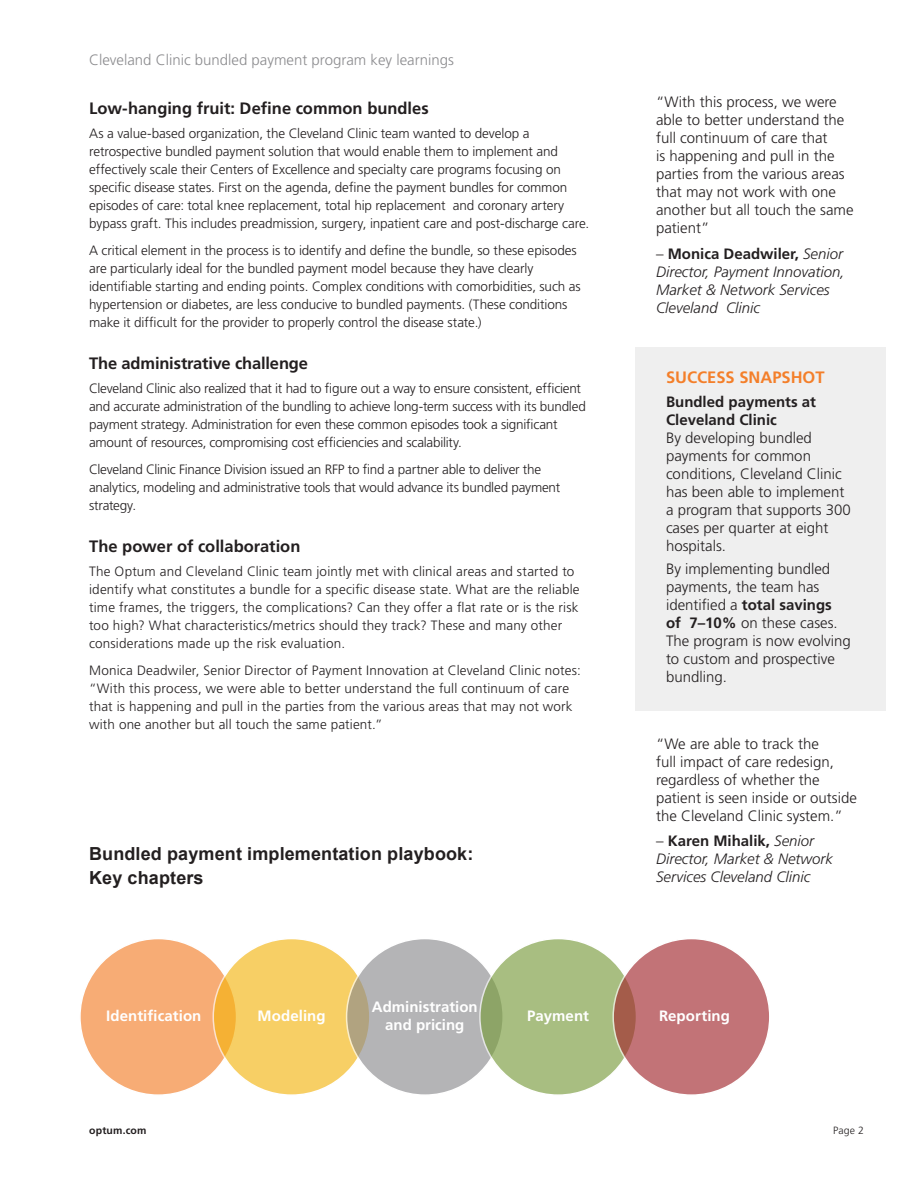
<style>
.page{position:relative;width:918px;height:1188px;background:#fff}
.page>*{position:absolute;margin:0;border:0;box-sizing:border-box;transform-origin:0 0}
.Title__Inside_Pages{font:700 18px/24px "Arial";letter-spacing:.005em;color:#231f20}
.Title__Inside_Pages-2{font:700 16.5px "Frutiger LT Std";letter-spacing:-.005em;color:#231f20}
.t1{font:700 16.5px "Frutiger LT Std";color:#f47f2a}
.t2{font:300 15px/18px "Frutiger LT Std";color:#231f20}
.t3{font:italic 300 15px/18px "Frutiger LT Std";color:#231f20}
.t4{font:700 15px/18px "Frutiger LT Std";color:#fff;text-align:center}
.Title__Inside_Pages-3{font:300 15px "Frutiger LT Std";color:#8c8c8f}
.t5{font:700 15px/18px "Frutiger LT Std";color:#231f20}
.Title__Inside_Pages-4{font:300 13.5px/18px "Frutiger LT Std";letter-spacing:-.005em;color:#231f20}
.t6{font:700 10.5px "Frutiger LT Std";letter-spacing:.02em;color:#231f20}
.t7{font:300 10.5px "Frutiger LT Std";color:#231f20}
.s1{font-style:normal}
.s2{font-weight:700;font-style:normal}
.s3{font-weight:700}
</style>
<div class="page">
<div style="left:635px;top:348px;width:251px;height:363px;background:#efefef"></div>
<div style="left:79px;top:938px;width:158px;height:158px;background:#f7ac75;border:2px solid #fff;border-radius:50%"></div>
<svg style="left:213px;top:938px;width:158px;height:158px;background:#f7ce66"></svg>
<svg style="left:346px;top:938px;width:158px;height:158px;background:#b6b5b4"></svg>
<svg style="left:479px;top:938px;width:158px;height:158px;background:#a8be83"></svg>
<svg style="left:612px;top:938px;width:159px;height:158px;background:#c27779"></svg>
<p class="Title__Inside_Pages-3" style="left:89px;top:52px;width:367px">Cleveland Clinic bundled payment program key learnings</p>
<p class="Title__Inside_Pages-2" style="left:89px;top:99px;width:341px">Low-hanging fruit: Define common bundles</p>
<p class="Title__Inside_Pages-4" style="left:89px;top:125px;width:502px">As a value-based organization, the Cleveland Clinic team wanted to develop a retrospective bundled payment solution that would enable them to implement and effectively scale their Centers of Excellence and specialty care programs focusing on specific disease states. First on the agenda, define the payment bundles for common episodes of care: total knee replacement, total hip replacement and coronary artery bypass graft. This includes preadmission, surgery, inpatient care and post-discharge care.</p>
<p class="Title__Inside_Pages-4" style="left:89px;top:242px;width:493px">A critical element in the process is to identify and define the bundle, so these episodes are particularly ideal for the bundled payment model because they have clearly identifiable starting and ending points. Complex conditions with comorbidities, such as hypertension or diabetes, are less conducive to bundled payments. (These conditions make it difficult for the provider to properly control the disease state.)</p>
<p class="Title__Inside_Pages-2" style="left:89px;top:354px;width:221px">The administrative challenge</p>
<p class="Title__Inside_Pages-4" style="left:89px;top:380px;width:498px">Cleveland Clinic also realized that it had to figure out a way to ensure consistent, efficient and accurate administration of the bundling to achieve long-term success with its bundled payment strategy. Administration for even these common episodes took a significant amount of resources, compromising cost efficiencies and scalability.</p>
<p class="Title__Inside_Pages-4" style="left:89px;top:461px;width:473px">Cleveland Clinic Finance Division issued an RFP to find a partner able to deliver the analytics, modeling and administrative tools that would advance its bundled payment strategy.</p>
<p class="Title__Inside_Pages-2" style="left:89px;top:537px;width:213px">The power of collaboration</p>
<p class="Title__Inside_Pages-4" style="left:89px;top:563px;width:492px">The Optum and Cleveland Clinic team jointly met with clinical areas and started to identify what constitutes a bundle for a specific disease state. What are the reliable time frames, the triggers, the complications? Can they offer a flat rate or is the risk too high? What characteristics/metrics should they track? These and many other considerations made up the risk evaluation.</p>
<p class="Title__Inside_Pages-4" style="left:89px;top:662px;width:493px">Monica Deadwiler, Senior Director of Payment Innovation at Cleveland Clinic notes: “With this process, we were able to better understand the full continuum of care that is happening and pull in the parties from the various areas that may not work with one another but all touch the same patient.”</p>
<p class="Title__Inside_Pages" style="left:89px;top:842px;width:386px">Bundled payment implementation playbook:<br>Key chapters</p>
<p class="t2" style="left:656px;top:93px;width:199px">“With this process, we were able to better understand the full continuum of care that<br>is happening and pull in the parties from the various areas that may not work with one another but all touch the same patient”</p>
<p class="t3" style="left:656px;top:245px;width:190px"><span class="s1">–</span> <span class="s2">Monica Deadwiler,</span> Senior<br>Director, Payment Innovation,<br>Market &amp; Network Services<br>Cleveland Clinic</p>
<p class="t1" style="left:666px;top:368px;width:160px">SUCCESS SNAPSHOT</p>
<p class="t5" style="left:666px;top:393px;width:152px">Bundled payments at<br>Cleveland Clinic</p>
<p class="t2" style="left:666px;top:430px;width:186px">By developing bundled payments for common conditions, Cleveland Clinic has been able to implement a program that supports 300 cases per quarter at eight hospitals.</p>
<p class="t2" style="left:666px;top:560px;width:186px">By implementing bundled payments, the team has identified a <span class="s3">total savings<br>of 7–10%</span> on these cases.<br>The program is now evolving to custom and prospective bundling.</p>
<p class="t2" style="left:656px;top:735px;width:179px">“We are able to track the full impact of care redesign, regardless of whether the</p>
<p class="t2" style="left:656px;top:789px;width:202px">patient is seen inside or outside the Cleveland Clinic system.”</p>
<p class="t3" style="left:656px;top:832px;width:178px"><span class="s1">–</span> <span class="s2">Karen Mihalik,</span> Senior<br>Director, Market &amp; Network<br>Services Cleveland Clinic</p>
<p class="t4" style="left:106px;top:1007px;width:97px">Identification</p>
<p class="t4" style="left:258px;top:1007px;width:70px">Modeling</p>
<p class="t4" style="left:372px;top:998px;width:107px">Administration and pricing</p>
<p class="t4" style="left:527px;top:1007px;width:63px">Payment</p>
<p class="t4" style="left:659px;top:1007px;width:72px">Reporting</p>
<p class="t6" style="left:89px;top:1124px;width:59px">optum.com</p>
<p class="t7" style="left:833px;top:1124px;width:32px">Page 2</p>
</div>
